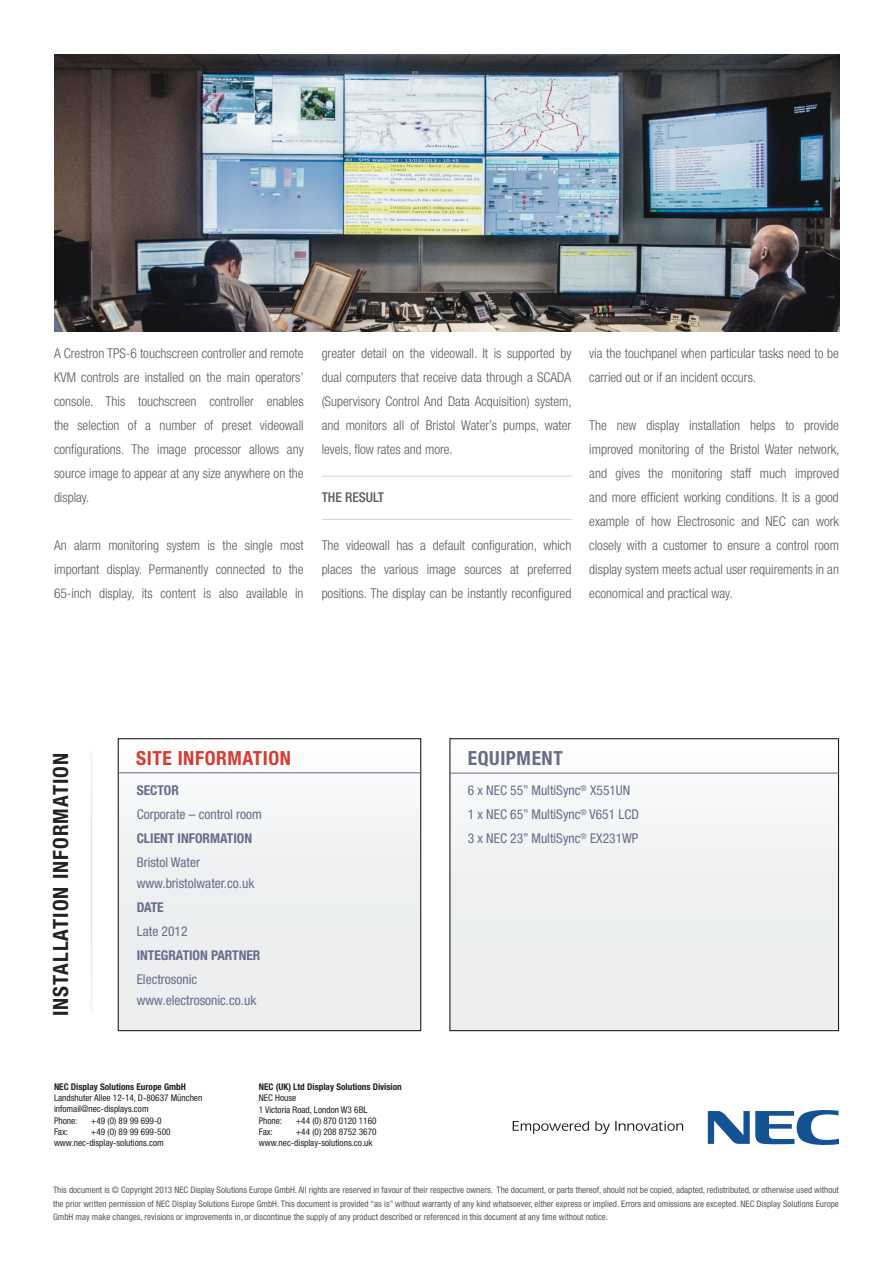
<style>
.page{position:relative;width:893px;height:1263px;background:#fff}
.page>*{position:absolute;margin:0;border:0;box-sizing:border-box;transform-origin:0 0}
.t1{font:700 condensed 21px "Helvetica Neue LT Std";letter-spacing:.05em;color:#202323}
.t2{font:700 condensed 19.5px "Helvetica Neue LT Std";letter-spacing:.03em;color:#d43d31}
.t3{font:700 condensed 19.5px "Helvetica Neue LT Std";letter-spacing:.03em;color:#666d8a}
.BODY{font:300 condensed 13.5px/24px "Helvetica Neue LT Std";color:#575a5a;text-align:justify}
.t4{font:condensed 13.5px "Helvetica Neue LT Std";color:#666d8a}
.t5{font:700 condensed 13.5px "Helvetica Neue LT Std";color:#666d8a}
.FILETES{font:500 condensed 13.5px "Helvetica Neue LT Std";color:#575a5a}
.t6{font:condensed 9.3px "Helvetica Neue LT Std";color:#202323}
.t7{font:700 condensed 9.3px "Helvetica Neue LT Std";color:#202323}
.t8{font:condensed 9px/13.8px "Helvetica Neue LT Std";color:#575a5a;text-align:justify}
</style>
<div class="page">
<svg style="left:513px;top:1121px;width:76px;height:13px"></svg>
<svg style="left:595px;top:1121px;width:88px;height:13px"></svg>
<svg style="left:708px;top:1110px;width:131px;height:35px"></svg>
<div style="left:118px;top:739px;width:303px;height:292px;background:linear-gradient(to right,#f0f2f3,#f0f2f3)"></div>
<div style="left:118px;top:738px;width:303px;height:293px;border:1px solid #202323"></div>
<div style="left:450px;top:739px;width:388px;height:292px;background:linear-gradient(to right,#f1f3f4,#f1f3f4)"></div>
<div style="left:449px;top:738px;width:390px;height:293px;border:1px solid #202323"></div>
<img style="left:91px;top:752px;width:1px;height:261px">
<hr style="left:118px;top:772px;width:303px;height:1px;background:#666d8a">
<hr style="left:450px;top:773px;width:389px;height:1px;background:#666d8a">
<hr style="left:322px;top:476px;width:249px;height:1px;background:#cfd4d7">
<hr style="left:322px;top:519px;width:249px;height:1px;background:#cfd4d7">
<img style="left:54px;top:54px;width:785px;height:277px">
<p class="BODY" style="left:54px;top:341px;width:251px">A Crestron TPS-6 touchscreen controller and remote KVM controls are installed on the main operators’ console. This touchscreen controller enables the selection of a number of preset videowall configurations. The image processor allows any source image to appear at any size anywhere on the display.</p>
<p class="BODY" style="left:54px;top:533px;width:251px">An alarm monitoring system is the single most important display. Permanently connected to the 65-inch display, its content is also available in</p>
<p class="BODY" style="left:322px;top:341px;width:252px">greater detail on the videowall. It is supported by dual computers that receive data through a SCADA (Supervisory Control And Data Acquisition) system, and monitors all of Bristol Water’s pumps, water levels, flow rates and more.</p>
<p class="FILETES" style="left:322px;top:489px;width:64px">THE RESULT</p>
<p class="BODY" style="left:322px;top:533px;width:251px">The videowall has a default configuration, which places the various image sources at preferred positions. The display can be instantly reconfigured</p>
<p class="BODY" style="left:589px;top:341px;width:251px">via the touchpanel when particular tasks need to be carried out or if an incident occurs.</p>
<p class="BODY" style="left:589px;top:413px;width:252px">The new display installation helps to provide improved monitoring of the Bristol Water network, and gives the monitoring staff much improved and more efficient working conditions. It is a good example of how Electrosonic and NEC can work closely with a customer to ensure a control room display system meets actual user requirements in an economical and practical way.</p>
<p class="t1" style="left:48px;top:1016px;width:265px;rotate:-90deg">INSTALLATION INFORMATION</p>
<p class="t2" style="left:136px;top:746px;width:156px">SITE INFORMATION</p>
<p class="t3" style="left:468px;top:746px;width:96px">EQUIPMENT</p>
<p class="t4" style="left:468px;top:783px;width:164px">6 x NEC 55” MultiSync<sup>®</sup> X551UN</p>
<p class="t4" style="left:468px;top:807px;width:173px">1 x NEC 65” MultiSync<sup>®</sup> V651 LCD</p>
<p class="t4" style="left:468px;top:831px;width:172px">3 x NEC 23” MultiSync<sup>®</sup> EX231WP</p>
<p class="t5" style="left:137px;top:782px;width:44px">SECTOR</p>
<p class="t4" style="left:137px;top:807px;width:127px">Corporate – control room</p>
<p class="t5" style="left:137px;top:830px;width:117px">CLIENT INFORMATION</p>
<p class="t4" style="left:137px;top:855px;width:65px">Bristol Water</p>
<p class="t4" style="left:137px;top:876px;width:119px">www.bristolwater.co.uk</p>
<p class="t5" style="left:137px;top:899px;width:29px">DATE</p>
<p class="t4" style="left:137px;top:924px;width:52px">Late 2012</p>
<p class="t5" style="left:137px;top:947px;width:125px">INTEGRATION PARTNER</p>
<p class="t4" style="left:137px;top:972px;width:62px">Electrosonic</p>
<p class="t4" style="left:137px;top:993px;width:121px">www.electrosonic.co.uk</p>
<p class="t7" style="left:54px;top:1081px;width:133px">NEC Display Solutions Europe GmbH</p>
<p class="t6" style="left:54px;top:1093px;width:150px">Landshuter Allee 12-14, D-80637 München</p>
<p class="t6" style="left:54px;top:1104px;width:96px">infomail@nec-displays.com</p>
<p class="t6" style="left:54px;top:1115px;width:25px">Phone:</p>
<p class="t6" style="left:91px;top:1115px;width:72px">+49 (0) 89 99 699-0</p>
<p class="t6" style="left:54px;top:1126px;width:15px">Fax:</p>
<p class="t6" style="left:91px;top:1126px;width:81px">+49 (0) 89 99 699-500</p>
<p class="t6" style="left:54px;top:1137px;width:111px">www.nec-display-solutions.com</p>
<p class="t7" style="left:259px;top:1081px;width:145px">NEC (UK) Ltd Display Solutions Division</p>
<p class="t6" style="left:259px;top:1093px;width:39px">NEC House</p>
<p class="t6" style="left:259px;top:1104px;width:110px">1 Victoria Road, London W3 6BL</p>
<p class="t6" style="left:259px;top:1115px;width:25px">Phone:</p>
<p class="t6" style="left:296px;top:1115px;width:82px">+44 (0) 870 0120 1160</p>
<p class="t6" style="left:259px;top:1126px;width:15px">Fax:</p>
<p class="t6" style="left:296px;top:1126px;width:82px">+44 (0) 208 8752 3670</p>
<p class="t6" style="left:259px;top:1137px;width:115px">www.nec-display-solutions.co.uk</p>
<p class="t8" style="left:53px;top:1183px;width:787px">This document is © Copyright 2013 NEC Display Solutions Europe GmbH. All rights are reserved in favour of their respective owners. The document, or parts thereof, should not be copied, adapted, redistributed, or otherwise used without the prior written permission of NEC Display Solutions Europe GmbH. This document is provided “as is” without warranty of any kind whatsoever, either express or implied. Errors and omissions are excepted. NEC Display Solutions Europe GmbH may make changes, revisions or improvements in, or discontinue the supply of any product described or referenced in this document at any time without notice.</p>
</div>
